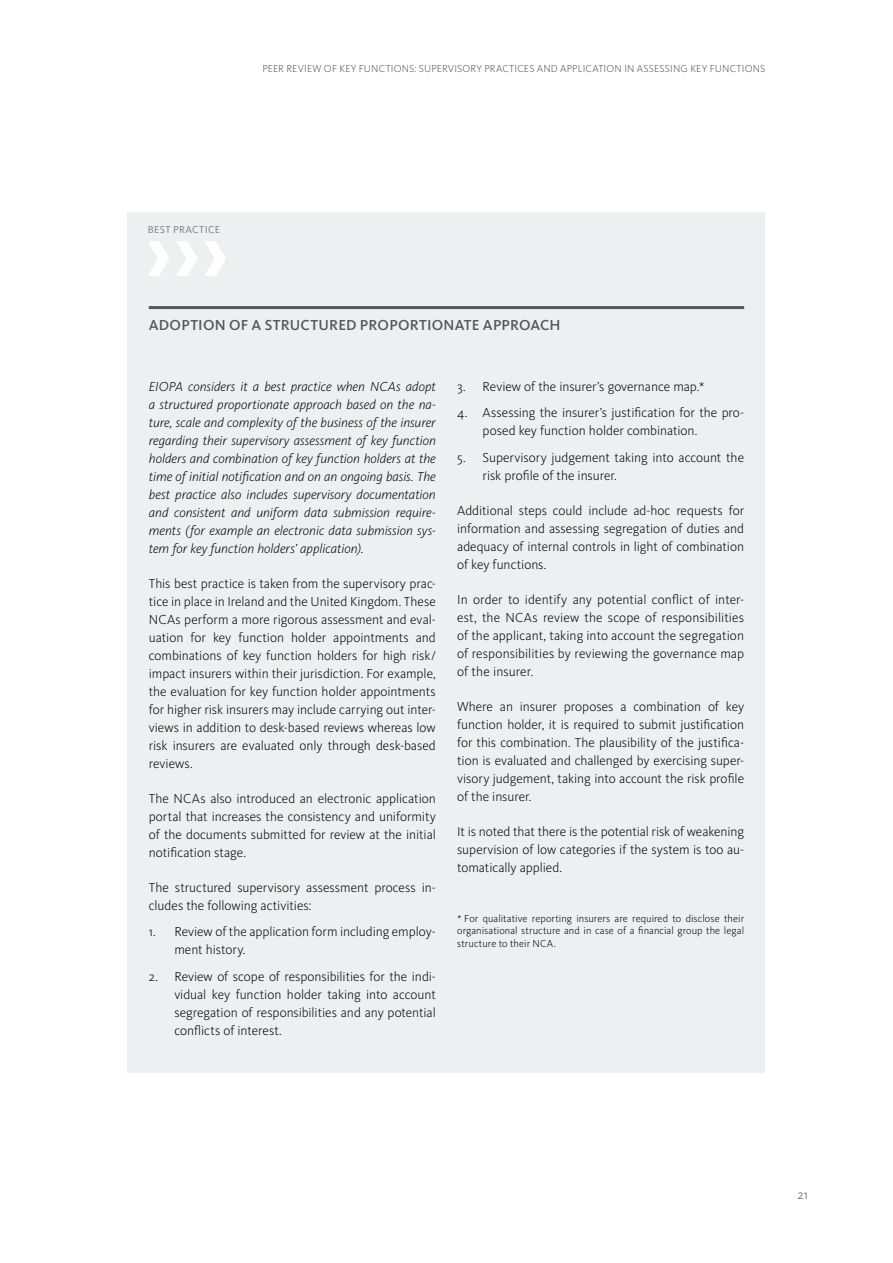
<style>
.page{position:relative;width:893px;height:1263px;background:#fff}
.page>*{position:absolute;margin:0;border:0;box-sizing:border-box;transform-origin:0 0}
.box_title{font:500 15px "Kievit Pro";letter-spacing:.015em;color:#575756}
.body{font:300 13.5px/18px "Kievit Pro";letter-spacing:-.005em;color:#000;text-align:justify}
.box_text{font:italic 300 13.5px/18px "Kievit Pro";color:#000;text-align:justify}
.t1{font:300 13.5px "Kievit Pro";color:#575756}
.footnote{font:300 10.5px/12.6px "Kievit Pro";letter-spacing:.005em;color:#000;text-align:justify}
.t2{font:300 10.5px "Kievit Pro";letter-spacing:.015em;color:#575756}
.informstion_box{font:10.5px "Kievit Pro";letter-spacing:.03em;color:#7e7e7d}
</style>
<div class="page">
<div style="left:128px;top:213px;width:637px;height:860px;background:#edeff0"></div>
<hr style="left:149px;top:306px;width:595px;height:3px;background:#575756">
<svg style="left:148px;top:241px;width:78px;height:35px"></svg>
<p class="t2" style="left:262px;top:62px;width:504px">PEER REVIEW OF KEY FUNCTIONS: SUPERVISORY PRACTICES AND APPLICATION IN ASSESSING KEY FUNCTIONS</p>
<p class="informstion_box" style="left:148px;top:224px;width:74px">BEST PRACTICE</p>
<p class="box_title" style="left:149px;top:316px;width:413px">ADOPTION OF A STRUCTURED PROPORTIONATE APPROACH</p>
<p class="box_text" style="left:149px;top:377px;width:289px">EIOPA considers it a best practice when NCAs adopt a structured proportionate approach based on the na&shy;ture, scale and complexity of the business of the insurer regarding their supervisory assessment of key function holders and combination of key function holders at the time of initial notification and on an ongoing basis. The best practice also includes supervisory documentation and consistent and uniform data submission require&shy;ments (for example an electronic data submission sys&shy;tem for key function holders’ application).</p>
<p class="body" style="left:149px;top:574px;width:289px">This best practice is taken from the supervisory prac&shy;tice in place in Ireland and the United Kingdom. These NCAs perform a more rigorous assessment and eval&shy;uation for key function holder appointments and combinations of key function holders for high risk/ impact insurers within their jurisdiction. For example, the evaluation for key function holder appointments for higher risk insurers may include carrying out inter&shy;views in addition to desk-based reviews whereas low risk insurers are evaluated only through desk-based reviews.</p>
<p class="body" style="left:149px;top:789px;width:289px">The NCAs also introduced an electronic application portal that increases the consistency and uniformity of the documents submitted for review at the initial notification stage.</p>
<p class="body" style="left:149px;top:878px;width:289px">The structured supervisory assessment process in&shy;cludes the following activities:</p>
<p class="body" style="left:174px;top:923px;width:263px;text-indent:-26px">1. Review of the application form including employ&shy;ment history.</p>
<p class="body" style="left:174px;top:967px;width:263px;text-indent:-26px">2. Review of scope of responsibilities for the indi&shy;vidual key function holder taking into account segregation of responsibilities and any potential conflicts of interest.</p>
<p class="body" style="left:457px;top:377px;width:249px">3. Review of the insurer’s governance map.*</p>
<p class="body" style="left:483px;top:404px;width:263px;text-indent:-26px">4. Assessing the insurer’s justification for the pro&shy;posed key function holder combination.</p>
<p class="body" style="left:483px;top:448px;width:263px;text-indent:-26px">5. Supervisory judgement taking into account the risk profile of the insurer.</p>
<p class="body" style="left:457px;top:501px;width:289px">Additional steps could include ad-hoc requests for information and assessing segregation of duties and adequacy of internal controls in light of combination of key functions.</p>
<p class="body" style="left:457px;top:590px;width:289px">In order to identify any potential conflict of inter&shy;est, the NCAs review the scope of responsibilities of the applicant, taking into account the segregation of responsibilities by reviewing the governance map of the insurer.</p>
<p class="body" style="left:457px;top:697px;width:289px">Where an insurer proposes a combination of key function holder, it is required to submit justification for this combination. The plausibility of the justifica&shy;tion is evaluated and challenged by exercising super&shy;visory judgement, taking into account the risk profile of the insurer.</p>
<p class="body" style="left:457px;top:822px;width:289px">It is noted that there is the potential risk of weakening supervision of low categories if the system is too au&shy;tomatically applied.</p>
<p class="footnote" style="left:457px;top:912px;width:289px">* For qualitative reporting insurers are required to disclose their organisational structure and in case of a financial group the legal structure to their NCA.</p>
<p class="t1" style="left:797px;top:1187px;width:12px">21</p>
</div>
